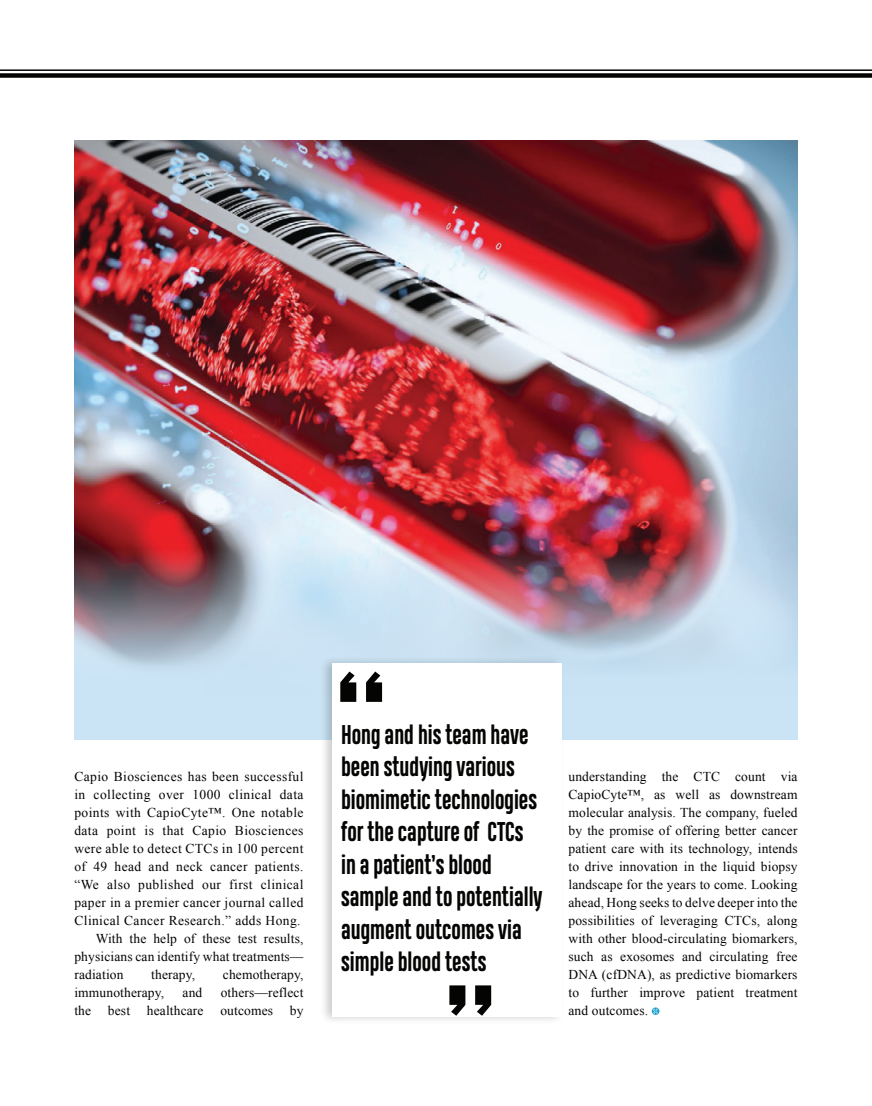
<style>
.page{position:relative;width:872px;height:1106px;background:#fff}
.page>*{position:absolute;margin:0;border:0;box-sizing:border-box;transform-origin:0 0}
.t1{font:700 25.5px/32.5px "Heading Compressed Pro";color:#040503}
.t2{font:13.5px/18px "Times New Roman";letter-spacing:.03em;color:#040503;text-align:justify}
.t3{font:13.5px/18px "Times New Roman";letter-spacing:.01em;color:#040503;text-align:right}
</style>
<div class="page">
<svg style="left:652px;top:1007px;width:7px;height:7px"></svg>
<svg style="left:653px;top:1008px;width:5px;height:5px"></svg>
<div style="left:74px;top:140px;width:723px;height:600px;background:#cae4f6"></div>
<img style="left:74px;top:140px;width:723px;height:527px">
<div style="left:319px;top:655px;width:246px;height:369px;background:#040503;opacity:.2"></div>
<div style="left:332px;top:663px;width:229px;height:353px;background:#fff"></div>
<svg style="left:340px;top:671px;width:42px;height:31px"></svg>
<svg style="left:449px;top:985px;width:42px;height:30px"></svg>
<div style="left:0;top:73px;width:872px;height:5px;background:#040503"></div>
<hr style="left:0;top:69px;width:872px;height:2px;background:#040503">
<p class="t2" style="left:74px;top:767px;width:230px">Capio Biosciences has been successful</p>
<p class="t2" style="left:74px;top:785px;width:231px">in collecting over 1000 clinical data</p>
<p class="t2" style="left:74px;top:803px;width:230px">points with CapioCyte™. One notable</p>
<p class="t2" style="left:74px;top:821px;width:230px">data point is that Capio Biosciences</p>
<p class="t2" style="left:74px;top:839px;width:230px">were able to detect CTCs in 100 percent</p>
<p class="t2" style="left:74px;top:857px;width:230px">of 49 head and neck cancer patients.</p>
<p class="t2" style="left:74px;top:875px;width:230px">“We also published our first clinical</p>
<p class="t2" style="left:74px;top:893px;width:231px">paper in a premier cancer journal called</p>
<p class="t2" style="left:74px;top:911px;width:228px">Clinical Cancer Research.” adds Hong.</p>
<p class="t3" style="left:96px;top:929px;width:209px">With the help of these test results,</p>
<p class="t3" style="left:74px;top:947px;width:230px">physicians can identify what treatments—</p>
<p class="t3" style="left:74px;top:965px;width:51px">radiation</p>
<p class="t3" style="left:151px;top:965px;width:45px">therapy,</p>
<p class="t3" style="left:223px;top:965px;width:82px">chemotherapy,</p>
<p class="t3" style="left:74px;top:983px;width:91px">immunotherapy,</p>
<p class="t2" style="left:183px;top:983px;width:21px">and</p>
<p class="t3" style="left:74px;top:983px;width:230px">others—reflect<br>the best healthcare outcomes by</p>
<h1 class="t1" style="left:341px;top:719px;width:203px">Hong and his team have been studying various biomimetic technologies for the capture of CTCs in a patient’s blood sample and to potentially augment outcomes via simple blood tests</h1>
<p class="t2" style="left:568px;top:767px;width:231px">understanding the CTC count via CapioCyte™, as well as downstream molecular analysis. The company, fueled by the promise of offering better cancer patient care with its technology, intends to drive innovation in the liquid biopsy landscape for the years to come. Looking ahead, Hong seeks to delve deeper into the possibilities of leveraging CTCs, along with other blood-circulating biomarkers, such as exosomes and circulating free DNA (cfDNA), as predictive biomarkers to further improve patient treatment and outcomes.</p>
</div>
